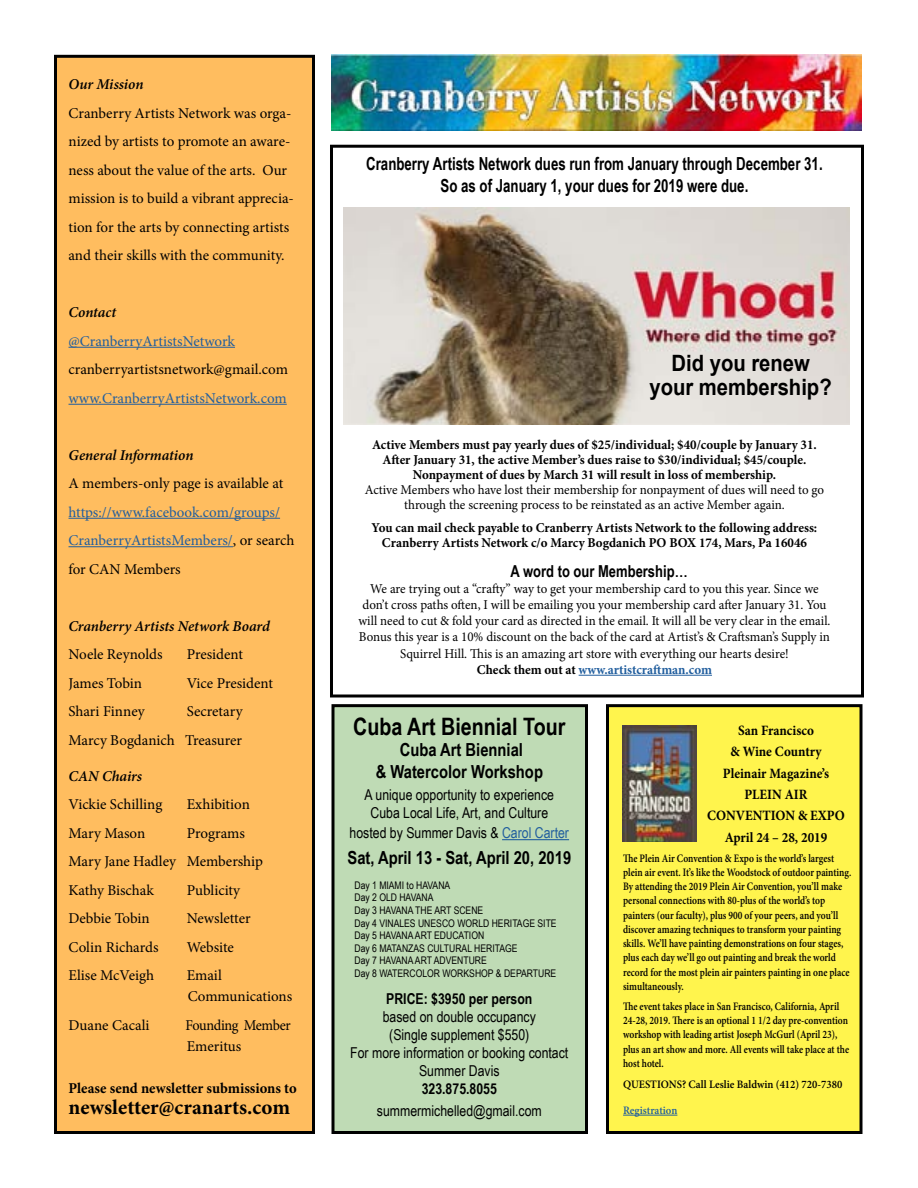
<style>
.page{position:relative;width:918px;height:1188px;background:#fff}
.page>*{position:absolute;margin:0;border:0;box-sizing:border-box;transform-origin:0 0}
.t1{font:700 24px "Arial Narrow";color:#000}
.t2{font:700 22.5px/24px "Arial";color:#000;text-align:center;scale:.9 1}
.t3{font:700 21px "Minion Pro";color:#000}
.t4{font:700 18px/21.6px "Arial Narrow";color:#000;text-align:center;scale:.9 1}
.t5{font:700 18px/21.6px "Arial Narrow";color:#000;text-align:center}
.t6{font:700 16.5px "Arial Narrow";color:#000;scale:.96 1}
.t7{font:15px/28.5px "Minion Pro";letter-spacing:-.005em;color:#000}
.t8{font:15px/18px "Arial Narrow";color:#000;text-align:center}
.t9{font:15px/28.5px "Minion Pro";color:#215e9e}
.t10{font:italic 600 15px "Minion Pro";letter-spacing:-.005em;color:#000}
.t11{font:700 15px "Minion Pro";color:#000}
.t12{font:700 15px "Arial Narrow";color:#000}
.t13{font:15px/21px "Minion Pro";letter-spacing:-.025em;color:#000;scale:.95 1}
.t14{font:700 14.25px/21.3px "Minion Pro";color:#000;text-align:center;scale:.92 1}
.t15{font:13.5px/16.2px "Minion Pro";letter-spacing:-.005em;color:#000;text-align:center;scale:.96 1}
.t16{font:700 13.5px/15px "Minion Pro";color:#000;text-align:center;scale:.96 1}
.t17{font:600 11.4px/14.2px "Minion Pro";color:#000;scale:.83 1}
.t18{font:600 11.4px "Minion Pro";color:#000;scale:.94 1}
.t19{font:600 11.4px "Minion Pro";color:#215e9e;scale:.94 1}
.t20{font:10.5px/12.6px "Arial Narrow";color:#000}
.s1{color:#000}
.s2{font-weight:700}
.s3{font-weight:700;color:#215e9e}
.s4{color:#215e9e}
</style>
<div class="page">
<div style="left:333px;top:706px;width:253px;height:426px;background:#bfdbb5"></div>
<div style="left:332px;top:704px;width:256px;height:430px;border:3px solid #000"></div>
<div style="left:608px;top:706px;width:253px;height:426px;background:#fff44d"></div>
<div style="left:606px;top:704px;width:256px;height:430px;border:3px solid #000"></div>
<div style="left:330px;top:145px;width:534px;height:553px;border:3px solid #000"></div>
<img style="left:332px;top:54px;width:530px;height:76px">
<div style="left:56px;top:56px;width:258px;height:1076px;background:#ffbd5f"></div>
<div style="left:54px;top:55px;width:261px;height:1079px;border:3px solid #000"></div>
<hr style="left:69px;top:347px;width:166px;height:1px;background:#215e9e">
<hr style="left:69px;top:404px;width:218px;height:1px;background:#215e9e">
<hr style="left:69px;top:518px;width:211px;height:1px;background:#215e9e">
<hr style="left:69px;top:546px;width:164px;height:1px;background:#215e9e">
<hr style="left:623px;top:1115px;width:54px;height:1px;background:#215e9e">
<img style="left:622px;top:725px;width:75px;height:116px">
<img style="left:343px;top:207px;width:507px;height:217px">
<hr style="left:579px;top:675px;width:133px;height:1px;background:#215e9e">
<hr style="left:502px;top:839px;width:67px;height:1px;background:#215e9e">
<h3 class="t10" style="left:69px;top:74px;width:76px">Our Mission</h3>
<h3 class="t7" style="left:69px;top:99px;width:227px">Cranberry Artists Network was orga&shy;nized by artists to promote an aware&shy;ness about the value of the arts. Our mission is to build a vibrant apprecia&shy;tion for the arts by connecting artists and their skills with the community.</h3>
<h3 class="t10" style="left:69px;top:302px;width:49px">Contact</h3>
<h3 class="t9" style="left:69px;top:327px;width:168px">@CranberryArtistsNetwork</h3>
<h3 class="t7" style="left:69px;top:355px;width:221px">cranberryartistsnetwork@gmail.com</h3>
<h3 class="t9" style="left:69px;top:384px;width:220px">www.CranberryArtistsNetwork.com</h3>
<h3 class="t10" style="left:69px;top:444px;width:127px">General Information</h3>
<h3 class="t7" style="left:69px;top:469px;width:216px">A members-only page is available at</h3>
<h3 class="t9" style="left:69px;top:498px;width:227px">https://www.facebook.com/groups/<br>CranberryArtistsMembers/<span class="s1">, or search for CAN Members</span></h3>
<h3 class="t10" style="left:69px;top:615px;width:203px">Cranberry Artists Network Board</h3>
<h3 class="t7" style="left:69px;top:640px;width:96px">Noele Reynolds</h3>
<h3 class="t7" style="left:187px;top:640px;width:58px">President</h3>
<h3 class="t7" style="left:69px;top:669px;width:75px">James Tobin</h3>
<h3 class="t7" style="left:187px;top:669px;width:88px">Vice President</h3>
<h3 class="t7" style="left:69px;top:697px;width:78px">Shari Finney</h3>
<h3 class="t7" style="left:69px;top:697px;width:176px;text-align:right">Secretary<br>Marcy Bogdanich Treasurer</h3>
<h3 class="t10" style="left:69px;top:765px;width:75px">CAN Chairs</h3>
<h3 class="t7" style="left:69px;top:790px;width:95px">Vickie Schilling</h3>
<h3 class="t7" style="left:187px;top:790px;width:65px">Exhibition</h3>
<h3 class="t7" style="left:69px;top:819px;width:78px">Mary Mason</h3>
<h3 class="t7" style="left:69px;top:819px;width:196px;text-indent:118px">Programs<br>Mary Jane Hadley Membership<br>Kathy Bischak</h3>
<h3 class="t7" style="left:187px;top:876px;width:55px">Publicity</h3>
<h3 class="t7" style="left:69px;top:904px;width:83px">Debbie Tobin</h3>
<h3 class="t7" style="left:187px;top:904px;width:66px">Newsletter</h3>
<h3 class="t7" style="left:69px;top:933px;width:91px">Colin Richards</h3>
<h3 class="t7" style="left:187px;top:933px;width:49px">Website</h3>
<h3 class="t7" style="left:69px;top:961px;width:87px">Elise McVeigh</h3>
<h3 class="t7" style="left:187px;top:965px;width:107px;line-height:21px">Email<br>Communications</h3>
<h3 class="t7" style="left:69px;top:1011px;width:83px">Duane Cacali</h3>
<h3 class="t13" style="left:186px;top:1015px;width:112px">Founding Member<br>Emeritus</h3>
<h3 class="t11" style="left:69px;top:1077px;width:230px">Please send newsletter submissions to</h3>
<h3 class="t3" style="left:69px;top:1092px;width:223px">newsletter@cranarts.com</h3>
<h3 class="t4" style="left:366px;top:152px;width:509px">Cranberry Artists Network dues run from January through December 31.<br>So as of January 1, your dues for 2019 were due.</h3>
<h2 class="t2" style="left:649px;top:351px;width:204px">Did you renew your membership?</h2>
<p class="t16" style="left:372px;top:437px;width:465px">Active Members must pay yearly dues of $25/individual; $40/couple by January 31.<br>After January 31, the active Member’s dues raise to $30/individual; $45/couple.<br>Nonpayment of dues by March 31 will result in loss of membership.</p>
<p class="t15" style="left:365px;top:482px;width:480px;line-height:15px">Active Members who have lost their membership for nonpayment of dues will need to go through the screening process to be reinstated as an active Member again.</p>
<p class="t16" style="left:372px;top:520px;width:466px">You can mail check payable to Cranberry Artists Network to the following address:<br>Cranberry Artists Network c/o Marcy Bogdanich PO BOX 174, Mars, Pa 16046</p>
<h3 class="t6" style="left:511px;top:558px;width:186px">A word to our Membership…</h3>
<p class="t15" style="left:358px;top:581px;width:493px">We are trying out a “crafty” way to get your membership card to you this year. Since we don’t cross paths often, I will be emailing you your membership card after January 31. You will need to cut &amp; fold your card as directed in the email. It will all be very clear in the email.<br>Bonus this year is a 10% discount on the back of the card at Artist’s &amp; Craftsman’s Supply in Squirrel Hill. This is an amazing art store with everything our hearts desire!<br><span class="s2">Check them out at</span> <span class="s3">www.artistcraftman.com</span></p>
<h1 class="t1" style="left:353px;top:708px;width:214px">Cuba Art Biennial Tour</h1>
<h3 class="t5" style="left:376px;top:738px;width:169px">Cuba Art Biennial<br>&amp; Watercolor Workshop</h3>
<h3 class="t8" style="left:365px;top:785px;width:191px">A unique opportunity to experience<br>Cuba Local Life, Art, and Culture</h3>
<h3 class="t8" style="left:350px;top:823px;width:221px">hosted by Summer Davis &amp; <span class="s4">Carol Carter</span></h3>
<h3 class="t5" style="left:347px;top:846px;width:225px">Sat, April 13 - Sat, April 20, 2019</h3>
<p class="t20" style="left:354px;top:878px;width:204px">Day 1 MIAMI to HAVANA<br>Day 2 OLD HAVANA<br>Day 3 HAVANA THE ART SCENE<br>Day 4 VINALES UNESCO WORLD HERITAGE SITE<br>Day 5 HAVANA ART EDUCATION<br>Day 6 MATANZAS CULTURAL HERITAGE<br>Day 7 HAVANA ART ADVENTURE<br>Day 8 WATERCOLOR WORKSHOP &amp; DEPARTURE</p>
<h3 class="t12" style="left:386px;top:987px;width:148px">PRICE: $3950 per person</h3>
<h3 class="t8" style="left:350px;top:1007px;width:220px">based on double occupancy<br>(Single supplement $550)<br>For more information or booking contact<br>Summer Davis</h3>
<h3 class="t12" style="left:422px;top:1077px;width:77px">323.875.8055</h3>
<h3 class="t8" style="left:377px;top:1101px;width:166px">summermichelled@gmail.com</h3>
<p class="t14" style="left:707px;top:719px;width:151px">San Francisco<br>&amp; Wine Country<br>Pleinair Magazine’s<br>PLEIN AIR<br>CONVENTION &amp; EXPO<br>April 24 – 28, 2019</p>
<p class="t17" style="left:623px;top:851px;width:277px">The Plein Air Convention &amp; Expo is the world’s largest plein air event. It’s like the Woodstock of outdoor painting.<br>By attending the 2019 Plein Air Convention, you’ll make personal connections with 80-plus of the world’s top painters (our faculty), plus 900 of your peers, and you’ll discover amazing techniques to transform your painting skills. We’ll have painting demonstrations on four stages, plus each day we’ll go out painting and break the world record for the most plein air painters painting in one place simultaneously.</p>
<p class="t17" style="left:623px;top:999px;width:274px">The event takes place in San Francisco, California, April 24-28, 2019. There is an optional 1 1/2 day pre-convention workshop with leading artist Joseph McGurl (April 23), plus an art show and more. All events will take place at the host hotel.</p>
<p class="t18" style="left:623px;top:1077px;width:235px">QUESTIONS? Call Leslie Baldwin (412) 720-7380</p>
<p class="t19" style="left:623px;top:1102px;width:59px">Registration</p>
</div>
